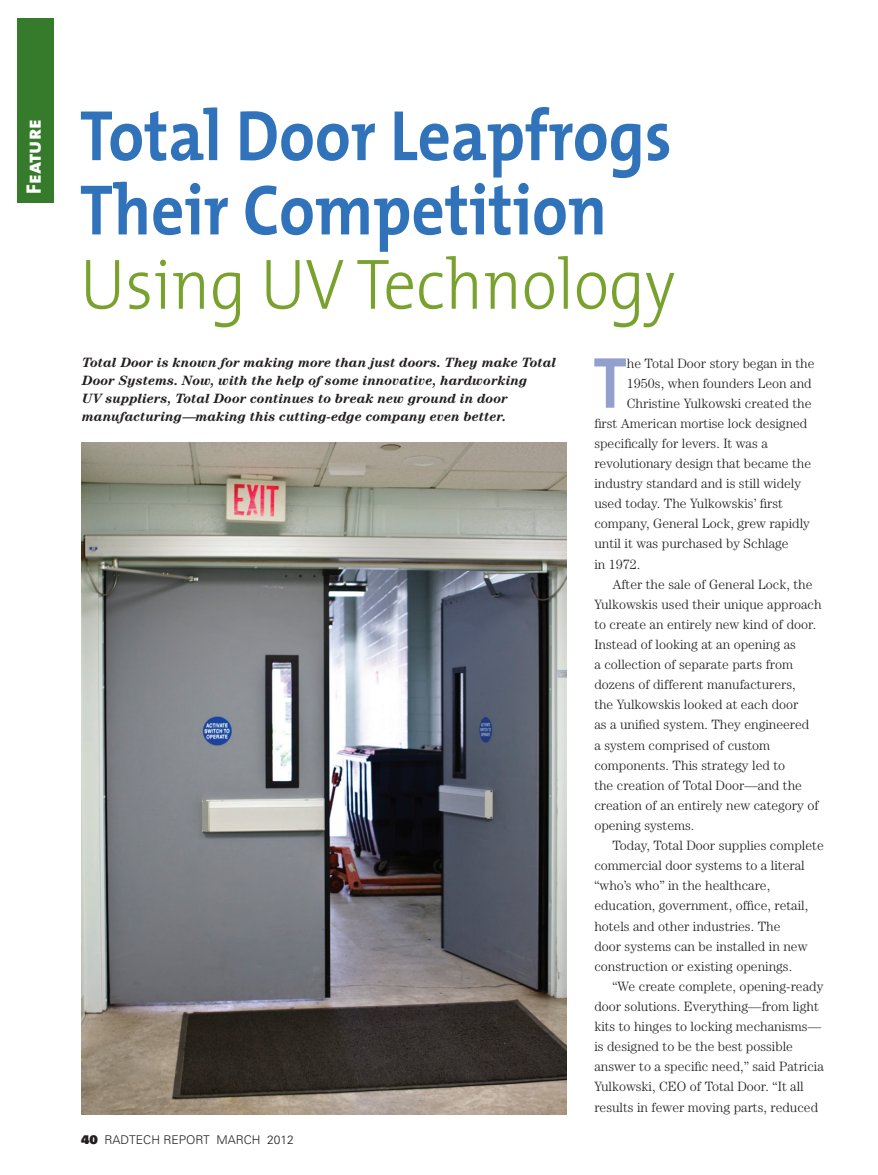
<style>
.page{position:relative;width:878px;height:1175px;background:#fff}
.page>*{position:absolute;margin:0;border:0;box-sizing:border-box;transform-origin:0 0}
.Body_Text_w_Drop_Cap{font:73.05px "The Mix Bold Caps";color:#93a0cd;scale:.9 1}
.Article_Head_48pt_Mi{font:700 72px/74.2px "The Mix";color:#3073ba;scale:.9 1}
.Article_Head_48ptMix{font:300 72px "The Mix";color:#78a22d;scale:.9 1}
.Article_Head_60pt-Mi{font:21px "The Mix Extra Bold Caps";color:#fff}
.BODY_TEXT_Century{font:300 13.5px/20.1px "Century";color:#231f20}
.Body_Text_w_Drop_Cap-2{font:300 13.5px "Century";color:#231f20}
.Sm_Sub_CenturyBdITAL{font:italic 700 13.5px/18px "Century";color:#231f20}
.t1{font:300 12px "Univers";color:#231f20}
.s1{font-weight:900}
</style>
<div class="page">
<div style="left:18px;top:18px;width:36px;height:185px;background:#357b2b"></div>
<img style="left:81px;top:442px;width:485px;height:672px">
<p class="Article_Head_60pt-Mi" style="left:16px;top:193px;width:75px;rotate:-90deg">Feature</p>
<p class="Article_Head_48pt_Mi" style="left:80px;top:97px;width:659px">Total Door Leapfrogs<br>Their Competition</p>
<p class="Article_Head_48ptMix" style="left:80px;top:225px;width:663px">Using UV Technology</p>
<p class="Body_Text_w_Drop_Cap" style="left:593px;top:322px;width:39px">T</p>
<p class="Body_Text_w_Drop_Cap-2" style="left:627px;top:355px;width:189px">he Total Door story began in the</p>
<p class="Sm_Sub_CenturyBdITAL" style="left:82px;top:353px;width:475px">Total Door is known for making more than just doors. They make Total Door Systems. Now, with the help of some innovative, hardworking<br>UV suppliers, Total Door continues to break new ground in door manufacturing—making this cutting-edge company even better.</p>
<p class="Body_Text_w_Drop_Cap-2" style="left:627px;top:375px;width:186px">1950s, when founders Leon and</p>
<p class="Body_Text_w_Drop_Cap-2" style="left:627px;top:395px;width:186px">Christine Yulkowski created the</p>
<p class="Body_Text_w_Drop_Cap-2" style="left:594px;top:415px;width:215px">first American mortise lock designed</p>
<p class="Body_Text_w_Drop_Cap-2" style="left:594px;top:435px;width:175px">specifically for levers. It was a</p>
<p class="Body_Text_w_Drop_Cap-2" style="left:594px;top:455px;width:218px">revolutionary design that became the</p>
<p class="Body_Text_w_Drop_Cap-2" style="left:594px;top:476px;width:208px">industry standard and is still widely</p>
<p class="Body_Text_w_Drop_Cap-2" style="left:594px;top:496px;width:190px">used today. The Yulkowskis’ first</p>
<p class="Body_Text_w_Drop_Cap-2" style="left:594px;top:516px;width:217px">company, General Lock, grew rapidly</p>
<p class="Body_Text_w_Drop_Cap-2" style="left:594px;top:536px;width:196px">until it was purchased by Schlage</p>
<p class="Body_Text_w_Drop_Cap-2" style="left:594px;top:556px;width:48px">in 1972.</p>
<p class="BODY_TEXT_Century" style="left:594px;top:574px;width:229px;text-indent:18px">After the sale of General Lock, the Yulkowskis used their unique approach to create an entirely new kind of door.<br>Instead of looking at an opening as<br>a collection of separate parts from dozens of different manufacturers,<br>the Yulkowskis looked at each door<br>as a unified system. They engineered<br>a system comprised of custom components. This strategy led to<br>the creation of Total Door—and the creation of an entirely new category of opening systems.</p>
<p class="BODY_TEXT_Century" style="left:594px;top:835px;width:231px;text-indent:18px">Today, Total Door supplies complete commercial door systems to a literal “who’s who” in the healthcare, education, government, office, retail, hotels and other industries. The<br>door systems can be installed in new construction or existing openings.</p>
<p class="BODY_TEXT_Century" style="left:594px;top:976px;width:231px;text-indent:18px">“We create complete, opening-ready door solutions. Everything—from light kits to hinges to locking mechanisms— is designed to be the best possible answer to a specific need,” said Patricia Yulkowski, CEO of Total Door. “It all results in fewer moving parts, reduced</p>
<p class="t1" style="left:81px;top:1132px;width:214px"><span class="s1">40</span> RADTECH REPORT MARCH 2012</p>
</div>
